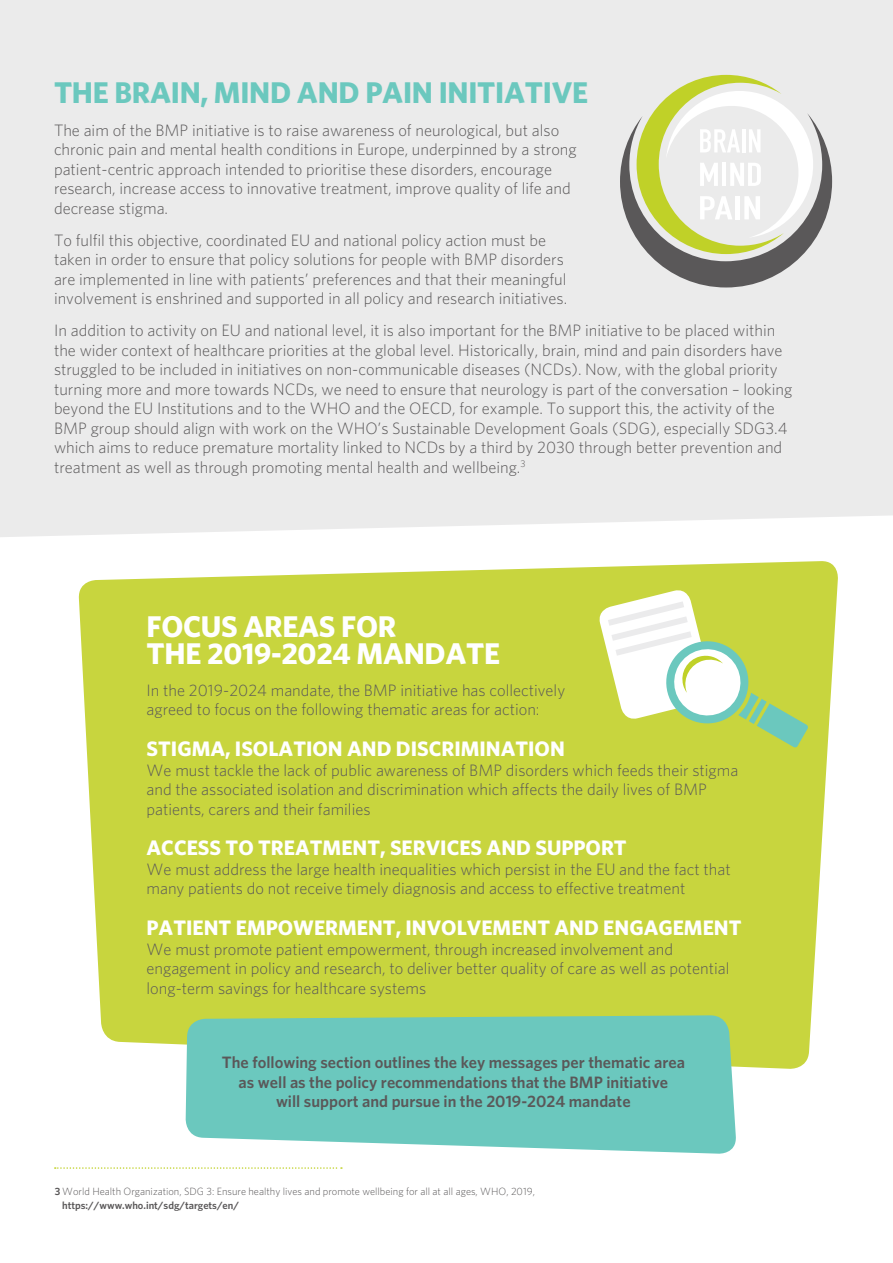
<style>
.page{position:relative;width:893px;height:1263px;background:#fff}
.page>*{position:absolute;margin:0;border:0;box-sizing:border-box;transform-origin:0 0}
.Heading_1{font:700 30px "Whitney HTF";letter-spacing:-.01em;color:#fff}
.Heading_1-2{font:700 30px "Whitney HTF";letter-spacing:-.01em;color:#6bc8be}
.t1{font:700 21px "Whitney HTF";color:#fff}
.t2{font:300 16.5px/19.5px "Whitney HTF";color:#5a5859}
.t3{font:600 16.5px/19.5px "Whitney HTF";color:#5a5859;text-align:center}
.t4{font:300 10.5px/13.5px "Whitney HTF";color:#5a5859}
.s1{font-weight:600}
</style>
<div class="page">
<div style="left:0;top:0;width:893px;height:537px;background:#ebebeb"></div>
<svg style="left:78px;top:561px;width:760px;height:508px;fill:#c8d53e"></svg>
<svg style="left:620px;top:75px;width:212px;height:212px"></svg>
<svg style="left:55px;top:1167px;width:287px;height:2px"></svg>
<svg style="left:185px;top:1015px;width:552px;height:139px;fill:#6bc8be"></svg>
<svg style="left:597px;top:587px;width:211px;height:161px"></svg>
<p class="Heading_1-2" style="left:54px;top:75px;width:536px">THE BRAIN, MIND AND PAIN INITIATIVE</p>
<p class="t2" style="left:54px;top:120px;width:524px">The aim of the BMP initiative is to raise awareness of neurological, but also chronic pain and mental health conditions in Europe, underpinned by a strong patient-centric approach intended to prioritise these disorders, encourage research, increase access to innovative treatment, improve quality of life and decrease stigma.</p>
<p class="t2" style="left:54px;top:230px;width:515px">To fulfil this objective, coordinated EU and national policy action must be taken in order to ensure that policy solutions for people with BMP disorders are implemented in line with patients’ preferences and that their meaningful involvement is enshrined and supported in all policy and research initiatives.</p>
<p class="t2" style="left:54px;top:321px;width:740px">In addition to activity on EU and national level, it is also important for the BMP initiative to be placed within the wider context of healthcare priorities at the global level. Historically, brain, mind and pain disorders have struggled to be included in initiatives on non-communicable diseases (NCDs). Now, with the global priority turning more and more towards NCDs, we need to ensure that neurology is part of the conversation – looking beyond the EU Institutions and to the WHO and the OECD, for example. To support this, the activity of the BMP group should align with work on the WHO’s Sustainable Development Goals (SDG), especially SDG3.4 which aims to reduce premature mortality linked to NCDs by a third by 2030 through better prevention and treatment as well as through promoting mental health and wellbeing.<sup>3</sup></p>
<p class="Heading_1" style="left:147px;top:609px;width:251px">FOCUS AREAS FOR</p>
<p class="Heading_1" style="left:147px;top:635px;width:355px">THE 2019-2024 MANDATE</p>
<p class="t2" style="left:147px;top:680px;width:420px">In the 2019-2024 mandate, the BMP initiative has collectively agreed to focus on the following thematic areas for action:</p>
<p class="t1" style="left:147px;top:736px;width:420px">STIGMA, ISOLATION AND DISCRIMINATION</p>
<p class="t2" style="left:147px;top:760px;width:593px">We must tackle the lack of public awareness of BMP disorders which feeds their stigma and the associated isolation and discrimination which affects the daily lives of BMP patients, carers and their families</p>
<p class="t1" style="left:147px;top:835px;width:482px">ACCESS TO TREATMENT, SERVICES AND SUPPORT</p>
<p class="t2" style="left:147px;top:859px;width:586px">We must address the large health inequalities which persist in the EU and the fact that many patients do not receive timely diagnosis and access to effective treatment</p>
<p class="t1" style="left:147px;top:915px;width:596px">PATIENT EMPOWERMENT, INVOLVEMENT AND ENGAGEMENT</p>
<p class="t2" style="left:147px;top:939px;width:584px">We must promote patient empowerment, through increased involvement and engagement in policy and research, to deliver better quality of care as well as potential long-term savings for healthcare systems</p>
<p class="t3" style="left:222px;top:1052px;width:465px">The following section outlines the key messages per thematic area as well as the policy recommendations that the BMP initiative<br>will support and pursue in the 2019-2024 mandate</p>
<p class="t4" style="left:62px;top:1185px;width:474px;text-indent:-8px"><span class="s1">3</span> World Health Organization, SDG 3: Ensure healthy lives and promote wellbeing for all at all ages, WHO, 2019, <span class="s1">https://www.who.int/sdg/targets/en/</span></p>
</div>
